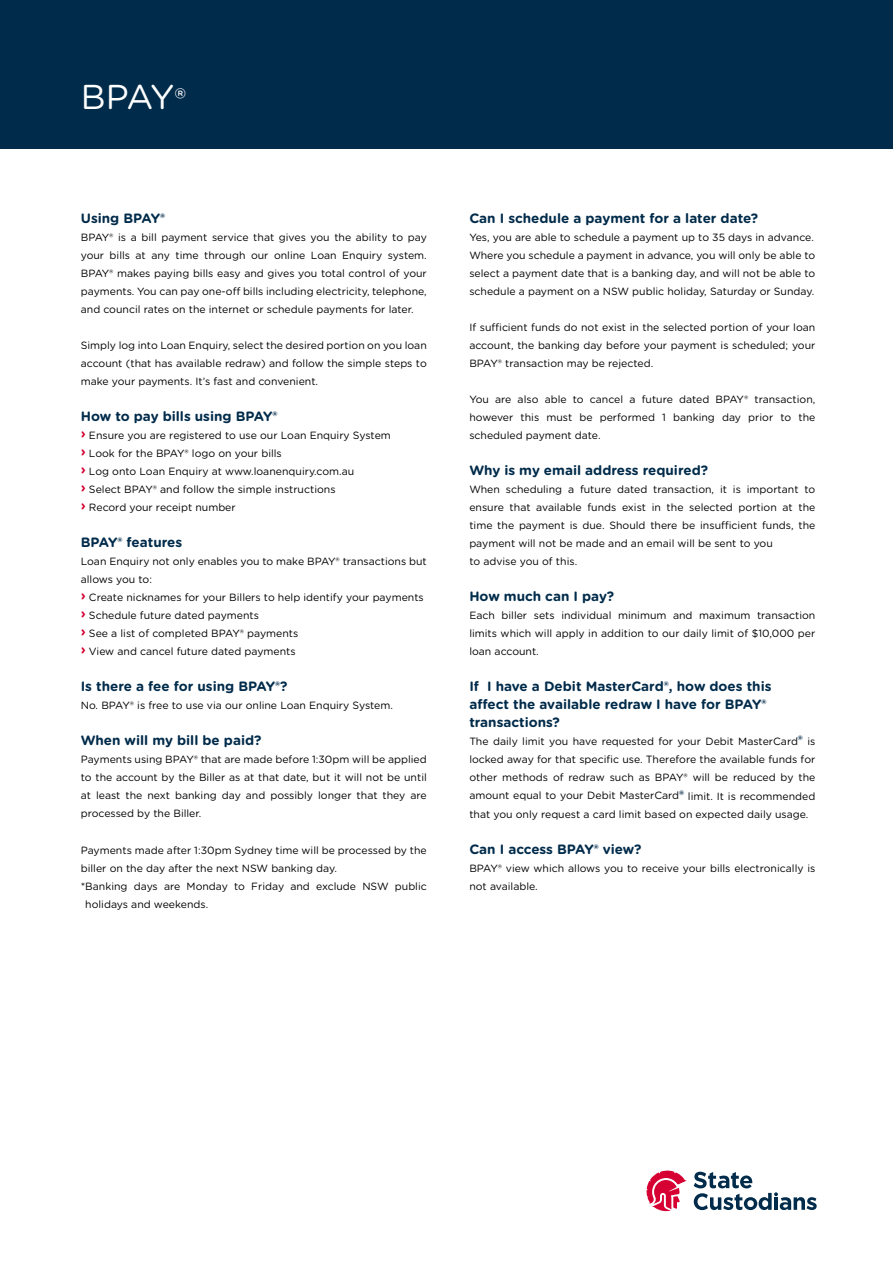
<style>
.page{position:relative;width:893px;height:1263px;background:#fff}
.page>*{position:absolute;margin:0;border:0;box-sizing:border-box;transform-origin:0 0}
.t1{font:34.5px "Gotham Rounded";color:#fff}
.t2{font:700 13.5px/18px "Gotham Rounded";color:#002b4a}
.t3{font:10.5px/18px "Gotham Rounded";color:#000;text-align:justify}
.s1{font-size:29.25px}
.s2{font-weight:700;font-size:13.5px;color:#d60033}
.s3{font-weight:700;font-size:13.5px;color:#002b4a}
</style>
<div class="page">
<div style="left:0;top:0;width:893px;height:149px;background:#002b4a"></div>
<svg style="left:694px;top:1172px;width:123px;height:38px"></svg>
<svg style="left:646px;top:1170px;width:41px;height:41px"></svg>
<h1 class="t1" style="left:81px;top:73px;width:107px">BPAY<span class="s1">®</span></h1>
<p class="t2" style="left:81px;top:209px;width:86px">Using BPAY®</p>
<p class="t3" style="left:81px;top:228px;width:348px">BPAY® is a bill payment service that gives you the ability to pay your bills at any time through our online Loan Enquiry system.<br>BPAY® makes paying bills easy and gives you total control of your payments. You can pay one-off bills including electricity, telephone, and council rates on the internet or schedule payments for later.</p>
<p class="t3" style="left:81px;top:336px;width:348px">Simply log into Loan Enquiry, select the desired portion on you loan account (that has available redraw) and follow the simple steps to make your payments. It’s fast and convenient.</p>
<p class="t2" style="left:81px;top:407px;width:198px">How to pay bills using BPAY®</p>
<p class="t3" style="left:81px;top:426px;width:312px;text-align:left"><span class="s2">›</span> Ensure you are registered to use our Loan Enquiry System <span class="s2">›</span> Look for the BPAY® logo on your bills<br><span class="s2">›</span> Log onto Loan Enquiry at www.loanenquiry.com.au<br><span class="s2">›</span> Select BPAY® and follow the simple instructions<br><span class="s2">›</span> Record your receipt number</p>
<p class="t2" style="left:81px;top:533px;width:103px">BPAY® features</p>
<p class="t3" style="left:81px;top:552px;width:348px;text-align:left">Loan Enquiry not only enables you to make BPAY® transactions but allows you to:<br><span class="s2">›</span> Create nicknames for your Billers to help identify your payments <span class="s2">›</span> Schedule future dated payments<br><span class="s2">›</span> See a list of completed BPAY® payments<br><span class="s2">›</span> View and cancel future dated payments</p>
<p class="t2" style="left:81px;top:677px;width:208px">Is there a fee for using BPAY®?</p>
<p class="t3" style="left:81px;top:696px;width:314px">No. BPAY® is free to use via our online Loan Enquiry System.</p>
<p class="t2" style="left:81px;top:731px;width:182px">When will my bill be paid?</p>
<p class="t3" style="left:81px;top:750px;width:348px">Payments using BPAY® that are made before 1:30pm will be applied to the account by the Biller as at that date, but it will not be until at least the next banking day and possibly longer that they are processed by the Biller.</p>
<p class="t3" style="left:81px;top:840px;width:348px">Payments made after 1:30pm Sydney time will be processed by the</p>
<p class="t3" style="left:81px;top:858px;width:258px">biller on the day after the next NSW banking day.</p>
<p class="t3" style="left:81px;top:876px;width:348px">*Banking days are Monday to Friday and exclude NSW public</p>
<p class="t3" style="left:85px;top:894px;width:125px">holidays and weekends.</p>
<p class="t2" style="left:469px;top:209px;width:290px">Can I schedule a payment for a later date?</p>
<p class="t3" style="left:469px;top:228px;width:348px;text-align:left">Yes, you are able to schedule a payment up to 35 days in advance.<br>Where you schedule a payment in advance, you will only be able to select a payment date that is a banking day, and will not be able to schedule a payment on a NSW public holiday, Saturday or Sunday.</p>
<p class="t3" style="left:469px;top:318px;width:348px">If sufficient funds do not exist in the selected portion of your loan account, the banking day before your payment is scheduled; your BPAY® transaction may be rejected.</p>
<p class="t3" style="left:469px;top:390px;width:347px">You are also able to cancel a future dated BPAY® transaction, however this must be performed 1 banking day prior to the scheduled payment date.</p>
<p class="t2" style="left:469px;top:461px;width:240px">Why is my email address required?</p>
<p class="t3" style="left:469px;top:480px;width:348px;text-align:left">When scheduling a future dated transaction, it is important to ensure that available funds exist in the selected portion at the time the payment is due. Should there be insufficient funds, the payment will not be made and an email will be sent to you<br>to advise you of this.</p>
<p class="t2" style="left:469px;top:587px;width:146px">How much can I pay?</p>
<p class="t3" style="left:469px;top:606px;width:348px">Each biller sets individual minimum and maximum transaction limits which will apply in addition to our daily limit of $10,000 per loan account.</p>
<p class="t2" style="left:469px;top:677px;width:304px">If I have a Debit MasterCard®, how does this affect the available redraw I have for BPAY® transactions?</p>
<p class="t3" style="left:469px;top:732px;width:348px">The daily limit you have requested for your Debit MasterCard<span class="s3">®</span> is locked away for that specific use. Therefore the available funds for other methods of redraw such as BPAY® will be reduced by the amount equal to your Debit MasterCard<span class="s3">®</span> limit. It is recommended that you only request a card limit based on expected daily usage.</p>
<p class="t2" style="left:469px;top:839px;width:174px">Can I access BPAY® view?</p>
<p class="t3" style="left:469px;top:858px;width:348px">BPAY® view which allows you to receive your bills electronically is not available.</p>
</div>
